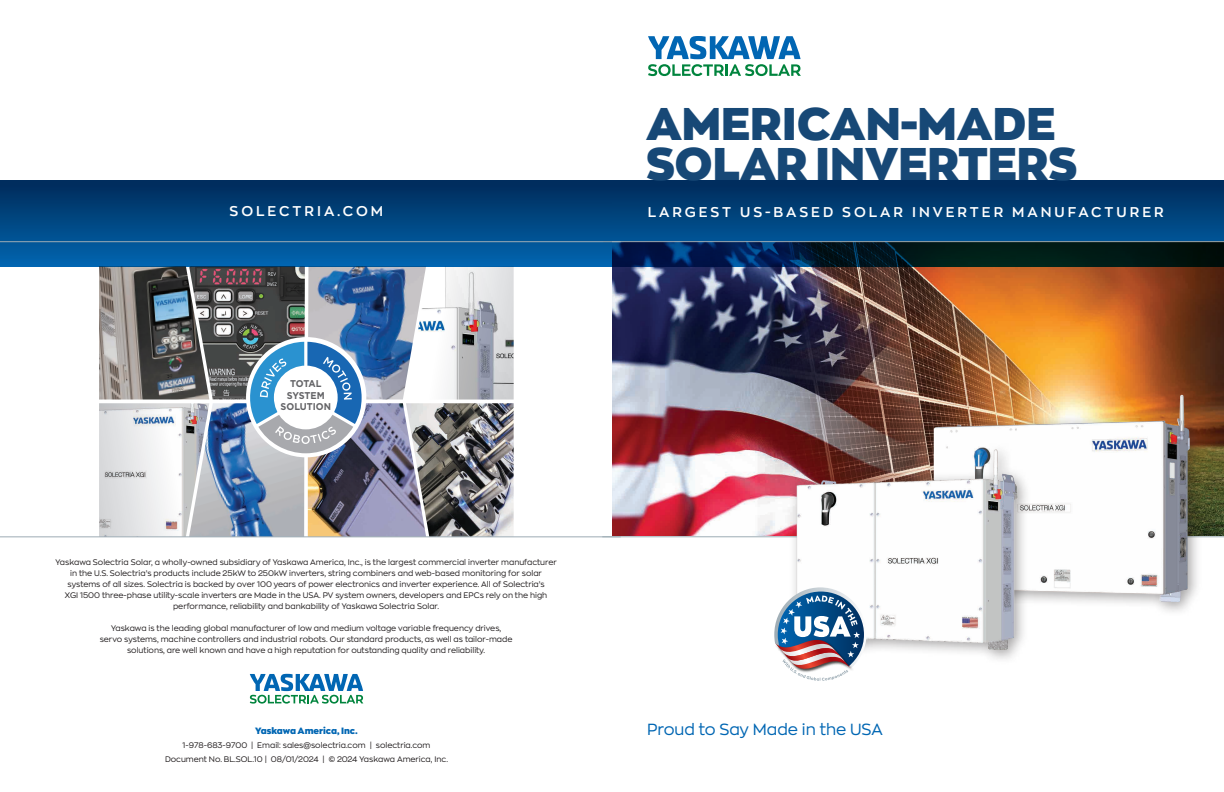
<style>
.page{position:relative;width:1224px;height:792px;background:#fff}
.page>*{position:absolute;margin:0;border:0;box-sizing:border-box;transform-origin:0 0}
.Case_Study_Headline_1_line{font:900 45px/40px "Zona Pro";color:#174876}
.t1{font:16px "Zona Pro";color:#0166b3}
.Case_Study_Headline_1_line-2{font:600 14px "Zona Pro";letter-spacing:.215em;color:#fff}
.t2{font:700 9.8px/11.8px "Gotham";color:#636366;text-align:center;scale:.94 1}
.body_copy{font:900 9px "Zona Pro";color:#0166b3}
.body_copy-2{font:8px/11px "Zona Pro";color:#231f20;text-align:center}
</style>
<div class="page">
<img style="left:612px;top:266px;width:612px;height:270px">
<svg style="left:612px;top:180px;width:612px;height:86px;background:#003562"></svg>
<hr style="left:603px;top:241px;width:621px;height:1px;background:#9dacb5">
<hr style="left:602px;top:536px;width:622px;height:1px;background:#9dacb5">
<svg style="left:648px;top:36px;width:153px;height:40px"></svg>
<div style="left:925px;top:387px;width:279px;height:230px;background:#231f20;opacity:.4"></div>
<img style="left:934px;top:395px;width:256px;height:207px">
<div style="left:789px;top:442px;width:242px;height:223px;background:#231f20;opacity:.4"></div>
<img style="left:793px;top:446px;width:229px;height:208px">
<svg style="left:774px;top:587px;width:92px;height:94px"></svg>
<svg style="left:250px;top:674px;width:113px;height:30px"></svg>
<svg style="left:99px;top:403px;width:90px;height:133px"></svg>
<img style="left:426px;top:403px;width:88px;height:133px">
<img style="left:189px;top:403px;width:115px;height:133px">
<img style="left:308px;top:403px;width:118px;height:133px">
<img style="left:99px;top:266px;width:90px;height:134px">
<svg style="left:426px;top:266px;width:88px;height:134px"></svg>
<img style="left:189px;top:266px;width:116px;height:134px">
<img style="left:308px;top:266px;width:118px;height:134px">
<div style="left:246px;top:337px;width:120px;height:120px;background:#fff;border-radius:50%"></div>
<svg style="left:242px;top:342px;width:120px;height:111px;background:#789fbf"></svg>
<div style="left:275px;top:367px;width:62px;height:61px;background:#fff;border-radius:50%"></div>
<div style="left:274px;top:366px;width:64px;height:63px;border:2px solid #fff;border-radius:50%"></div>
<div style="left:0;top:180px;width:612px;height:86px;background:linear-gradient(to bottom,#002a59,#0366af)"></div>
<hr style="left:0;top:536px;width:621px;height:1px;background:#9dacb5">
<hr style="left:0;top:241px;width:621px;height:1px;background:#9dacb5">
<p class="Case_Study_Headline_1_line-2" style="left:230px;top:202px;width:155px">SOLECTRIA.COM</p>
<p class="t2" style="left:281px;top:377px;width:55px">TOTAL<br>SYSTEM<br>SOLUTION</p>
<p class="body_copy-2" style="left:55px;top:556px;width:503px">Yaskawa Solectria Solar, a wholly-owned subsidiary of Yaskawa America, Inc., is the largest commercial inverter manufacturer in the U.S. Solectria’s products include 25kW to 250kW inverters, string combiners and web-based monitoring for solar systems of all sizes. Solectria is backed by over 100 years of power electronics and inverter experience. All of Solectria’s<br>XGI 1500 three-phase utility-scale inverters are Made in the USA. PV system owners, developers and EPCs rely on the high performance, reliability and bankability of Yaskawa Solectria Solar.</p>
<p class="body_copy-2" style="left:100px;top:622px;width:414px">Yaskawa is the leading global manufacturer of low and medium voltage variable frequency drives, servo systems, machine controllers and industrial robots. Our standard products, as well as tailor-made solutions, are well known and have a high reputation for outstanding quality and reliability.</p>
<p class="body_copy" style="left:255px;top:724px;width:104px">Yaskawa America, Inc.</p>
<p class="body_copy-2" style="left:165px;top:738px;width:285px;line-height:14px">1-978-683-9700 | Email: sales@solectria.com | solectria.com<br>Document No. BL.SOL.10 | 08/01/2024 | © 2024 Yaskawa America, Inc.</p>
<p class="Case_Study_Headline_1_line" style="left:646px;top:103px;width:432px">AMERICAN-MADE<br>SOLAR INVERTERS</p>
<p class="Case_Study_Headline_1_line-2" style="left:648px;top:203px;width:517px">LARGEST US-BASED SOLAR INVERTER MANUFACTURER</p>
<p class="t1" style="left:647px;top:719px;width:237px">Proud to Say Made in the USA</p>
</div>
